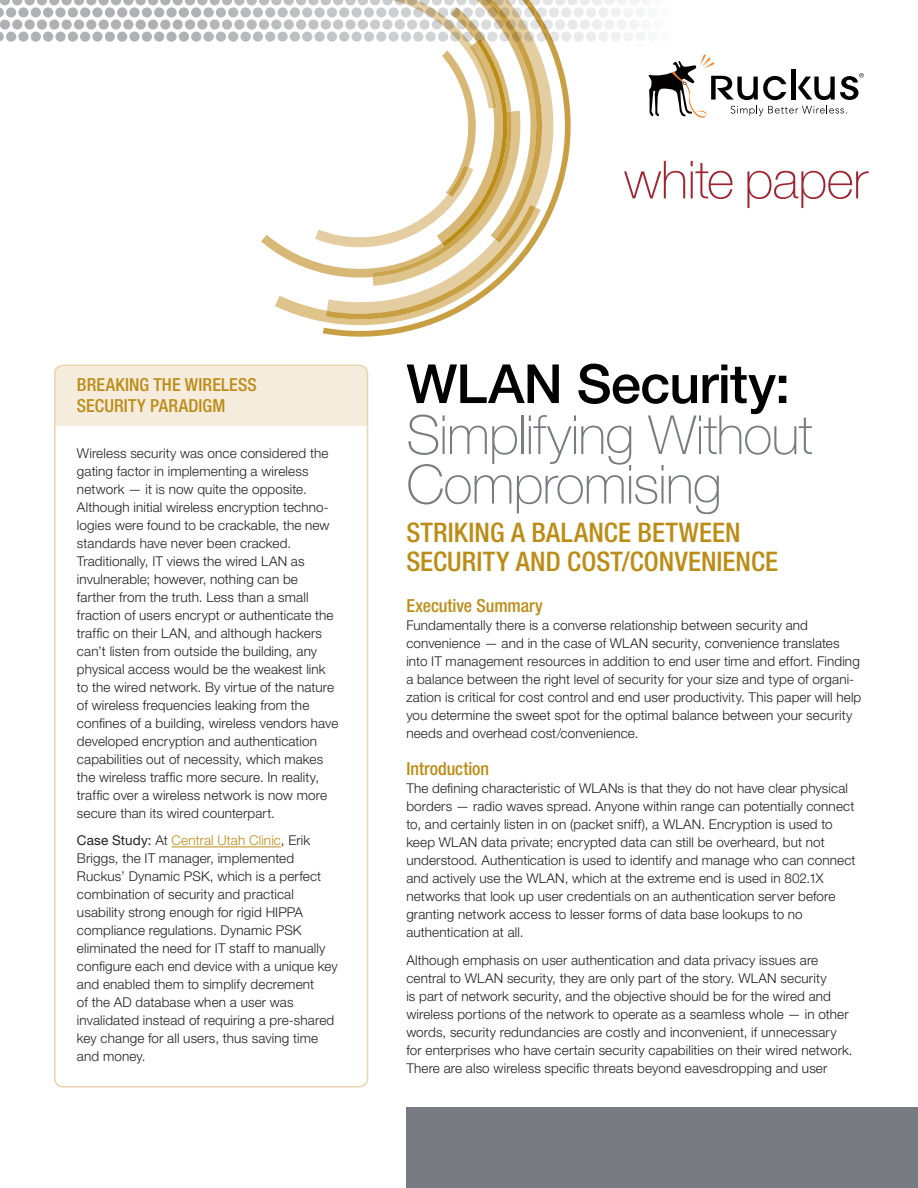
<style>
.page{position:relative;width:918px;height:1188px;background:#fff}
.page>*{position:absolute;margin:0;border:0;box-sizing:border-box;transform-origin:0 0}
.t1{font:100 54px/49.5px "Helvetica Neue LT Std";letter-spacing:-.02em;color:#787b81}
.t2{font:500 54px "Helvetica Neue LT Std";letter-spacing:-.015em;color:#020000}
.t3{font:100 52.5px "Helvetica Neue LT Std";letter-spacing:-.015em;color:#9e2432}
.t4{font:500 condensed 27px/28.5px "Helvetica Neue LT Std";letter-spacing:.005em;color:#bc8d16}
.t5{font:500 condensed 18px/21px "Helvetica Neue LT Std";letter-spacing:.005em;color:#bc8d16}
.t6{font:300 13.5px/18px "Helvetica Neue LT Std";letter-spacing:.01em;color:#231f20}
.s1{font-weight:400}
.s2{color:#bc8d16}
</style>
<div class="page">
<div style="left:0;top:0;width:10px;height:5px;background:#afb1b5"></div>
<div style="left:12px;top:0;width:10px;height:5px;background:#afb1b5"></div>
<svg style="left:24px;top:0;width:11px;height:5px"></svg>
<div style="left:37px;top:0;width:10px;height:5px;background:#afb1b5"></div>
<div style="left:49px;top:0;width:10px;height:5px;background:#afb1b5"></div>
<div style="left:62px;top:0;width:10px;height:5px;background:#afb1b5"></div>
<div style="left:74px;top:0;width:10px;height:5px;background:#afb1b5"></div>
<div style="left:86px;top:0;width:10px;height:5px;background:#afb1b5"></div>
<div style="left:99px;top:0;width:10px;height:5px;background:#afb1b5"></div>
<div style="left:111px;top:0;width:10px;height:5px;background:#afb1b5"></div>
<div style="left:123px;top:0;width:10px;height:5px;background:#afb1b5"></div>
<div style="left:136px;top:0;width:10px;height:5px;background:#afb1b5"></div>
<div style="left:148px;top:0;width:10px;height:5px;background:#afb1b5"></div>
<svg style="left:160px;top:0;width:11px;height:5px"></svg>
<svg style="left:0;top:7px;width:4px;height:10px"></svg>
<svg style="left:6px;top:7px;width:10px;height:10px"></svg>
<svg style="left:18px;top:7px;width:11px;height:10px"></svg>
<svg style="left:31px;top:7px;width:10px;height:10px"></svg>
<svg style="left:43px;top:7px;width:10px;height:10px"></svg>
<svg style="left:55px;top:7px;width:11px;height:10px"></svg>
<svg style="left:68px;top:7px;width:10px;height:10px"></svg>
<svg style="left:80px;top:7px;width:10px;height:10px"></svg>
<svg style="left:92px;top:7px;width:11px;height:10px"></svg>
<svg style="left:105px;top:7px;width:10px;height:10px"></svg>
<svg style="left:117px;top:7px;width:10px;height:10px"></svg>
<svg style="left:129px;top:7px;width:11px;height:10px"></svg>
<svg style="left:142px;top:7px;width:10px;height:10px"></svg>
<svg style="left:154px;top:7px;width:10px;height:10px"></svg>
<svg style="left:166px;top:7px;width:11px;height:10px"></svg>
<svg style="left:0;top:19px;width:10px;height:11px"></svg>
<svg style="left:12px;top:19px;width:10px;height:11px"></svg>
<svg style="left:24px;top:19px;width:11px;height:11px"></svg>
<svg style="left:37px;top:19px;width:10px;height:11px"></svg>
<svg style="left:49px;top:19px;width:10px;height:11px"></svg>
<svg style="left:62px;top:19px;width:10px;height:11px"></svg>
<svg style="left:74px;top:19px;width:10px;height:11px"></svg>
<svg style="left:86px;top:19px;width:10px;height:11px"></svg>
<svg style="left:99px;top:19px;width:10px;height:11px"></svg>
<svg style="left:111px;top:19px;width:10px;height:11px"></svg>
<svg style="left:123px;top:19px;width:10px;height:11px"></svg>
<svg style="left:136px;top:19px;width:10px;height:11px"></svg>
<svg style="left:148px;top:19px;width:10px;height:11px"></svg>
<svg style="left:160px;top:19px;width:11px;height:11px"></svg>
<svg style="left:0;top:32px;width:4px;height:10px"></svg>
<div style="left:6px;top:32px;width:10px;height:10px;background:#afb1b5;border-radius:5px"></div>
<svg style="left:18px;top:32px;width:11px;height:10px"></svg>
<div style="left:31px;top:32px;width:10px;height:10px;background:#afb1b5;border-radius:5px"></div>
<div style="left:43px;top:32px;width:10px;height:10px;background:#afb1b5;border-radius:5px"></div>
<svg style="left:55px;top:32px;width:11px;height:10px"></svg>
<div style="left:68px;top:32px;width:10px;height:10px;background:#afb1b5;border-radius:5px"></div>
<div style="left:80px;top:32px;width:10px;height:10px;background:#afb1b5;border-radius:5px"></div>
<svg style="left:92px;top:32px;width:11px;height:10px"></svg>
<div style="left:105px;top:32px;width:10px;height:10px;background:#afb1b5;border-radius:5px"></div>
<div style="left:117px;top:32px;width:10px;height:10px;background:#afb1b5;border-radius:5px"></div>
<svg style="left:129px;top:32px;width:11px;height:10px"></svg>
<div style="left:142px;top:32px;width:10px;height:10px;background:#afb1b5;border-radius:5px"></div>
<div style="left:154px;top:32px;width:10px;height:10px;background:#afb1b5;border-radius:5px"></div>
<svg style="left:166px;top:32px;width:11px;height:10px"></svg>
<svg style="left:173px;top:0;width:691px;height:337px"></svg>
<div style="left:406px;top:1107px;width:512px;height:81px;background:#787b81"></div>
<div style="left:57px;top:366px;width:311px;height:60px;background:#f5ecdd"></div>
<div style="left:54px;top:364px;width:314px;height:724px;border:2px solid #e8d5af;border-radius:9px"></div>
<hr style="left:172px;top:847px;width:109px;height:1px;background:#bc8d16">
<h3 class="t5" style="left:77px;top:374px;width:171px">BREAKING THE WIRELESS<br>SECURITY PARADIGM</h3>
<p class="t6" style="left:77px;top:444px;width:263px">Wireless security was once considered the gating factor in implementing a wireless network — it is now quite the opposite.<br>Although initial wireless encryption techno&shy;logies were found to be crackable, the new standards have never been cracked.<br>Traditionally, IT views the wired LAN as invulnerable; however, nothing can be farther from the truth. Less than a small fraction of users encrypt or authenticate the traffic on their LAN, and although hackers can’t listen from outside the building, any physical access would be the weakest link to the wired network. By virtue of the nature of wireless frequencies leaking from the confines of a building, wireless vendors have developed encryption and authentication capabilities out of necessity, which makes the wireless traffic more secure. In reality, traffic over a wireless network is now more secure than its wired counterpart.</p>
<p class="t6" style="left:77px;top:831px;width:262px"><span class="s1">Case Study:</span> At <span class="s2">Central Utah Clinic</span>, Erik Briggs, the IT manager, implemented Ruckus’ Dynamic PSK, which is a perfect combination of security and practical usability strong enough for rigid HIPPA compliance regulations. Dynamic PSK eliminated the need for IT staff to manually configure each end device with a unique key and enabled them to simplify decrement<br>of the AD database when a user was invalidated instead of requiring a pre-shared key change for all users, thus saving time and money.</p>
<h2 class="t3" style="left:624px;top:150px;width:245px">white paper</h2>
<h1 class="t2" style="left:406px;top:352px;width:385px">WLAN Security:</h1>
<h1 class="t1" style="left:406px;top:410px;width:408px">Simplifying Without<br>Compromising</h1>
<h3 class="t4" style="left:406px;top:518px;width:373px">STRIKING A BALANCE BETWEEN<br>SECURITY AND COST/CONVENIENCE</h3>
<h3 class="t5" style="left:406px;top:595px;width:138px">EXECUTIVE SUMMARY</h3>
<p class="t6" style="left:406px;top:616px;width:457px">Fundamentally there is a converse relationship between security and convenience — and in the case of WLAN security, convenience translates into IT management resources in addition to end user time and effort. Finding a balance between the right level of security for your size and type of organi&shy;zation is critical for cost control and end user productivity. This paper will help you determine the sweet spot for the optimal balance between your security needs and overhead cost/convenience.</p>
<h3 class="t5" style="left:406px;top:758px;width:84px">INTRODUCTION</h3>
<p class="t6" style="left:406px;top:779px;width:451px">The defining characteristic of WLANs is that they do not have clear physical borders — radio waves spread. Anyone within range can potentially connect to, and certainly listen in on (packet sniff), a WLAN. Encryption is used to keep WLAN data private; encrypted data can still be overheard, but not understood. Authentication is used to identify and manage who can connect and actively use the WLAN, which at the extreme end is used in 802.1X networks that look up user credentials on an authentication server before granting network access to lesser forms of data base lookups to no authentication at all.</p>
<p class="t6" style="left:406px;top:951px;width:448px">Although emphasis on user authentication and data privacy issues are central to WLAN security, they are only part of the story. WLAN security<br>is part of network security, and the objective should be for the wired and wireless portions of the network to operate as a seamless whole — in other words, security redundancies are costly and inconvenient, if unnecessary for enterprises who have certain security capabilities on their wired network.<br>There are also wireless specific threats beyond eavesdropping and user</p>
</div>
